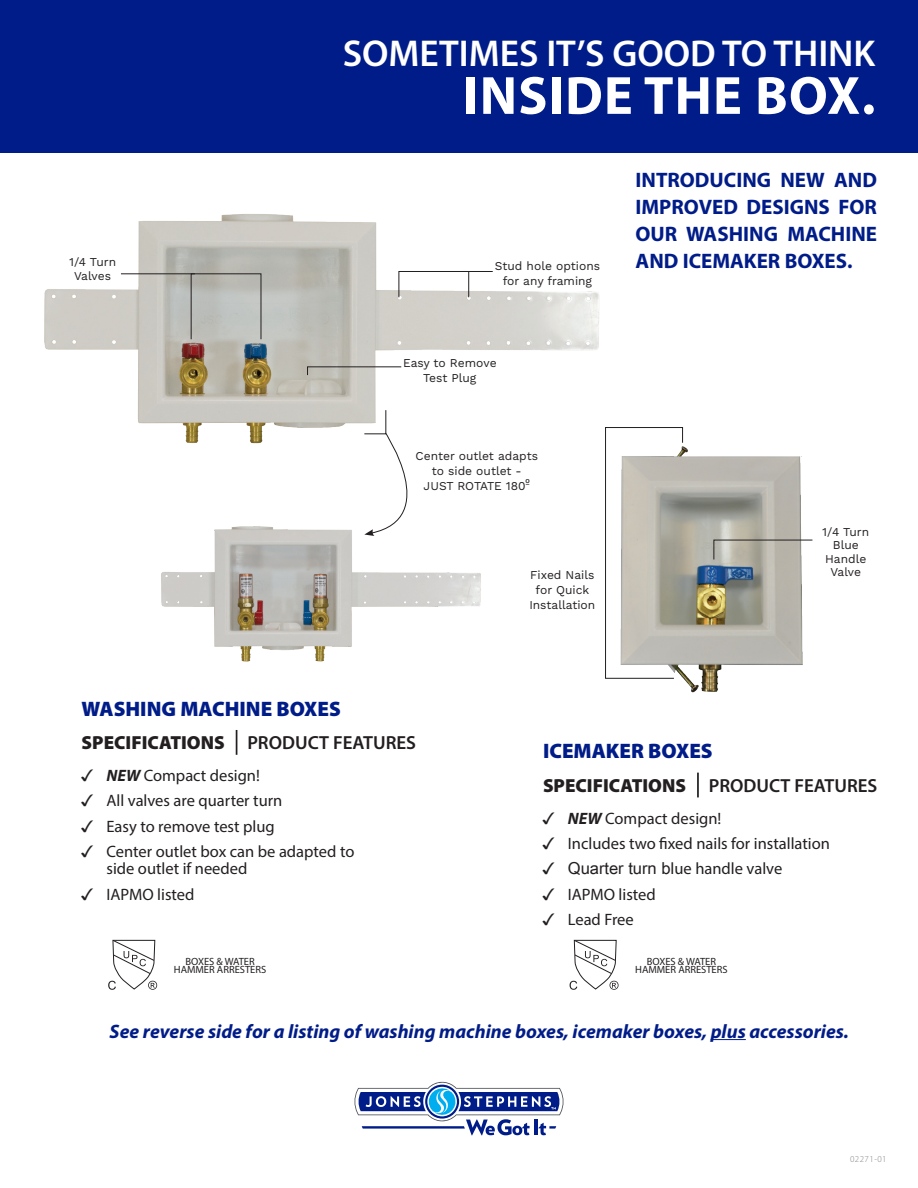
<style>
.page{position:relative;width:918px;height:1188px;background:#fff}
.page>*{position:absolute;margin:0;border:0;box-sizing:border-box;transform-origin:0 0}
.t1{font:700 54.15px "Myriad Pro";letter-spacing:.02em;color:#fff}
.t2{font:600 37.5px "Myriad Pro";color:#fff}
.t3{font:700 21px/27px "Myriad Pro";color:#001c88;text-align:justify}
.t4{font:900 21px "Myriad Pro";color:#001c88}
.t5{font:italic 700 19.5px "Myriad Pro";color:#001c88}
.t6{font:600 18.9px "Myriad Pro";color:#231f20}
.t7{font:16.5px/17.2px "Myriad Pro";color:#231f20}
.t8{font:12px/15px "Work Sans";color:#231f20;text-align:center}
.t9{font:10.5px "Myriad Pro";color:#231f20}
.t10{font:300 9px "Myriad Pro";letter-spacing:.05em;color:#808285}
.s1{font-weight:900}
.s2{font-family:"Arial Unicode MS"}
.s3{font-weight:700;font-style:italic}
</style>
<div class="page">
<div style="left:0;top:0;width:918px;height:152px;background:#001c88"></div>
<hr style="left:711px;top:1039px;width:35px;height:1px;background:#001c88">
<img style="left:44px;top:214px;width:555px;height:230px">
<img style="left:161px;top:526px;width:320px;height:136px">
<img style="left:581px;top:441px;width:222px;height:252px">
<svg style="left:236px;top:730px;width:1px;height:25px"></svg>
<svg style="left:108px;top:940px;width:49px;height:50px"></svg>
<hr style="left:697px;top:773px;width:2px;height:24px;background:#231f20">
<svg style="left:570px;top:940px;width:49px;height:50px"></svg>
<svg style="left:354px;top:1082px;width:210px;height:53px"></svg>
<div style="left:399px;top:271px;width:70px;height:27px;border:1px solid #231f20"></div>
<div style="left:191px;top:273px;width:70px;height:67px;border:1px solid #231f20"></div>
<hr style="left:462px;top:271px;width:31px;height:1px;background:#231f20">
<hr style="left:121px;top:273px;width:74px;height:1px;background:#231f20">
<svg style="left:307px;top:366px;width:95px;height:10px"></svg>
<svg style="left:364px;top:409px;width:78px;height:127px"></svg>
<svg style="left:605px;top:427px;width:78px;height:252px"></svg>
<svg style="left:713px;top:539px;width:100px;height:21px;background:#b8b5ac"></svg>
<p class="t8" style="left:69px;top:256px;width:48px;line-height:13.5px">1/4 Turn<br>Valves</p>
<p class="t2" style="left:343px;top:30px;width:534px">SOMETIMES IT’S GOOD TO THINK</p>
<p class="t1" style="left:463px;top:60px;width:414px">INSIDE THE BOX.</p>
<p class="t8" style="left:495px;top:259px;width:107px">Stud hole options for any framing</p>
<p class="t8" style="left:403px;top:356px;width:95px">Easy to Remove<br>Test Plug</p>
<p class="t8" style="left:415px;top:449px;width:124px">Center outlet adapts to side outlet -</p>
<p class="t8" style="left:424px;top:479px;width:108px">JUST ROTATE 180º</p>
<p class="t8" style="left:530px;top:568px;width:66px">Fixed Nails</p>
<p class="t8" style="left:529px;top:583px;width:67px">for Quick<br>Installation</p>
<p class="t3" style="left:636px;top:165px;width:243px">INTRODUCING NEW AND IMPROVED DESIGNS FOR OUR WASHING MACHINE AND ICEMAKER BOXES.</p>
<p class="t8" style="left:822px;top:526px;width:48px;line-height:13.5px">1/4 Turn<br>Blue<br>Handle<br>Valve</p>
<p class="t4" style="left:82px;top:697px;width:261px">WASHING MACHINE BOXES</p>
<p class="t6" style="left:82px;top:731px;width:336px"><span class="s1">SPECIFICATIONS</span> PRODUCT FEATURES</p>
<p class="t7" style="left:81px;top:767px;width:180px"><span class="s2">✓</span> <span class="s3">NEW</span> Compact design!</p>
<p class="t7" style="left:81px;top:792px;width:203px"><span class="s2">✓</span> All valves are quarter turn</p>
<p class="t7" style="left:81px;top:817px;width:195px"><span class="s2">✓</span> Easy to remove test plug</p>
<p class="t7" style="left:106px;top:843px;width:249px;text-indent:-26px"><span class="s2">✓</span> Center outlet box can be adapted to side outlet if needed</p>
<p class="t7" style="left:81px;top:885px;width:115px"><span class="s2">✓</span> IAPMO listed</p>
<p class="t9" style="left:185px;top:955px;width:71px">BOXES &amp; WATER</p>
<p class="t9" style="left:174px;top:963px;width:94px">HAMMER ARRESTERS</p>
<p class="t4" style="left:543px;top:739px;width:171px">ICEMAKER BOXES</p>
<p class="t6" style="left:543px;top:773px;width:336px"><span class="s1">SPECIFICATIONS</span> PRODUCT FEATURES</p>
<p class="t7" style="left:542px;top:809px;width:180px"><span class="s2">✓</span> <span class="s3">NEW</span> Compact design!</p>
<p class="t7" style="left:542px;top:835px;width:289px"><span class="s2">✓</span> Includes two fixed nails for installation</p>
<p class="t7" style="left:542px;top:860px;width:241px"><span class="s2">✓ Quarter turn b</span>lue handle valve</p>
<p class="t7" style="left:542px;top:885px;width:115px"><span class="s2">✓</span> IAPMO listed</p>
<p class="t7" style="left:542px;top:911px;width:93px"><span class="s2">✓</span> Lead Free</p>
<p class="t9" style="left:647px;top:955px;width:71px">BOXES &amp; WATER</p>
<p class="t9" style="left:635px;top:963px;width:94px">HAMMER ARRESTERS</p>
<p class="t5" style="left:110px;top:1018px;width:741px">See reverse side for a listing of washing machine boxes, icemaker boxes, plus accessories.</p>
<p class="t10" style="left:850px;top:1154px;width:38px">02271-01</p>
</div>
